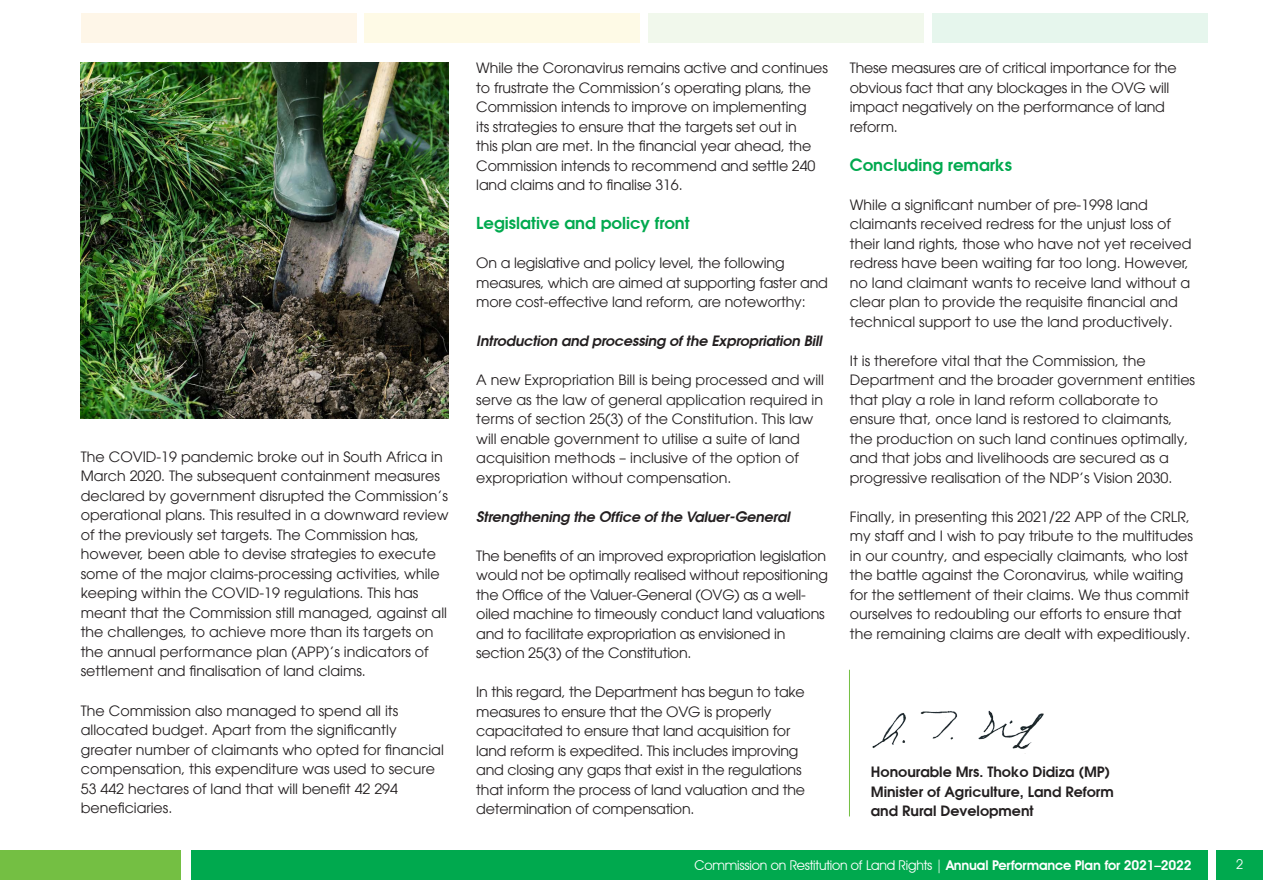
<style>
.page{position:relative;width:1263px;height:893px;background:#fff}
.page>*{position:absolute;margin:0;border:0;box-sizing:border-box;transform-origin:0 0}
.t1{font:600 16.5px "Avant Garde";color:#00a94e}
.t2{font:14.25px/19.5px "Avant Garde LT";color:#231f20}
.BODY{font:italic 600 14.25px "Avant Garde";color:#231f20}
.t3{font:600 14.25px/19.5px "Avant Garde";color:#231f20}
.t4{font:13.5px "Avant Garde IT Cby BT";letter-spacing:-.015em;color:#fff}
.s1{font-weight:600}
</style>
<div class="page">
<div style="left:0;top:850px;width:181px;height:30px;background:#74bf43"></div>
<div style="left:1216px;top:850px;width:47px;height:30px;background:#00a94e"></div>
<div style="left:191px;top:850px;width:1017px;height:30px;background:#00a94e"></div>
<div style="left:932px;top:13px;width:276px;height:30px;background:#e6f6ed"></div>
<div style="left:648px;top:13px;width:276px;height:30px;background:#f1f8ec"></div>
<div style="left:365px;top:13px;width:275px;height:30px;background:#fefae6"></div>
<div style="left:81px;top:13px;width:275px;height:30px;background:#fef6e8"></div>
<hr style="left:849px;top:670px;width:1px;height:146px;background:#74bf43">
<img style="left:81px;top:63px;width:368px;height:356px">
<img style="left:872px;top:710px;width:172px;height:44px">
<p class="t2" style="left:81px;top:447px;width:369px">The COVID-19 pandemic broke out in South Africa in March 2020. The subsequent containment measures declared by government disrupted the Commission’s operational plans. This resulted in a downward review of the previously set targets. The Commission has, however, been able to devise strategies to execute some of the major claims-processing activities, while keeping within the COVID-19 regulations. This has meant that the Commission still managed, against all the challenges, to achieve more than its targets on the annual performance plan (APP)’s indicators of settlement and finalisation of land claims.</p>
<p class="t2" style="left:81px;top:700px;width:365px">The Commission also managed to spend all its allocated budget. Apart from the significantly greater number of claimants who opted for financial compensation, this expenditure was used to secure 53 442 hectares of land that will benefit 42 294 beneficiaries.</p>
<p class="t2" style="left:476px;top:58px;width:353px">While the Coronavirus remains active and continues to frustrate the Commission’s operating plans, the Commission intends to improve on implementing<br>its strategies to ensure that the targets set out in<br>this plan are met. In the financial year ahead, the Commission intends to recommend and settle 240 land claims and to finalise 316.</p>
<p class="t1" style="left:476px;top:212px;width:215px">Legislative and policy front</p>
<p class="t2" style="left:476px;top:253px;width:353px">On a legislative and policy level, the following measures, which are aimed at supporting faster and more cost-effective land reform, are noteworthy:</p>
<p class="BODY" style="left:476px;top:331px;width:350px">Introduction and processing ofthe Expropriation Bill</p>
<p class="t2" style="left:476px;top:370px;width:349px">A new Expropriation Bill is being processed and will serve as the law of general application required in terms of section 25(3) of the Constitution. This law will enable government to utilise a suite of land acquisition methods – inclusive of the option of expropriation without compensation.</p>
<p class="BODY" style="left:476px;top:507px;width:318px">Strengthening the Office ofthe Valuer-General</p>
<p class="t2" style="left:476px;top:546px;width:353px">The benefits of an improved expropriation legislation would not be optimally realised without repositioning the Office of the Valuer-General (OVG) as a well&shy;oiled machine to timeously conduct land valuations and to facilitate expropriation as envisioned in section 25(3) of the Constitution.</p>
<p class="t2" style="left:476px;top:682px;width:330px">In this regard, the Department has begun to take measures to ensure that the OVG is properly capacitated to ensure that land acquisition for land reform is expedited. This includes improving and closing any gaps that exist in the regulations that inform the process of land valuation and the determination of compensation.</p>
<p class="t2" style="left:850px;top:58px;width:328px">These measures are of critical importance for the obvious fact that any blockages in the OVG will impact negatively on the performance of land reform.</p>
<p class="t1" style="left:850px;top:154px;width:164px">Concluding remarks</p>
<p class="t2" style="left:850px;top:195px;width:343px">While a significant number of pre-1998 land claimants received redress for the unjust loss of their land rights, those who have not yet received redress have been waiting far too long. However, no land claimant wants to receive land without a clear plan to provide the requisite financial and technical support to use the land productively.</p>
<p class="t2" style="left:850px;top:351px;width:347px">It is therefore vital that the Commission, the Department and the broader government entities that play a role in land reform collaborate to ensure that, once land is restored to claimants, the production on such land continues optimally, and that jobs and livelihoods are secured as a progressive realisation of the NDP’s Vision 2030.</p>
<p class="t2" style="left:850px;top:507px;width:345px">Finally, in presenting this 2021/22 APP of the CRLR, my staff and I wish to pay tribute to the multitudes in our country, and especially claimants, who lost the battle against the Coronavirus, while waiting for the settlement of their claims. We thus commit ourselves to redoubling our efforts to ensure that the remaining claims are dealt with expeditiously.</p>
<p class="t3" style="left:871px;top:762px;width:241px">Honourable Mrs. Thoko Didiza (MP)</p>
<p class="t3" style="left:871px;top:781px;width:245px">Minister of Agriculture, Land Reform and Rural Development</p>
<p class="t4" style="left:695px;top:857px;width:499px">Commission on Restitution of Land Rights | <span class="s1">Annual Performance Plan for 2021–2022</span></p>
<p class="t4" style="left:1236px;top:856px;width:9px">2</p>
</div>
